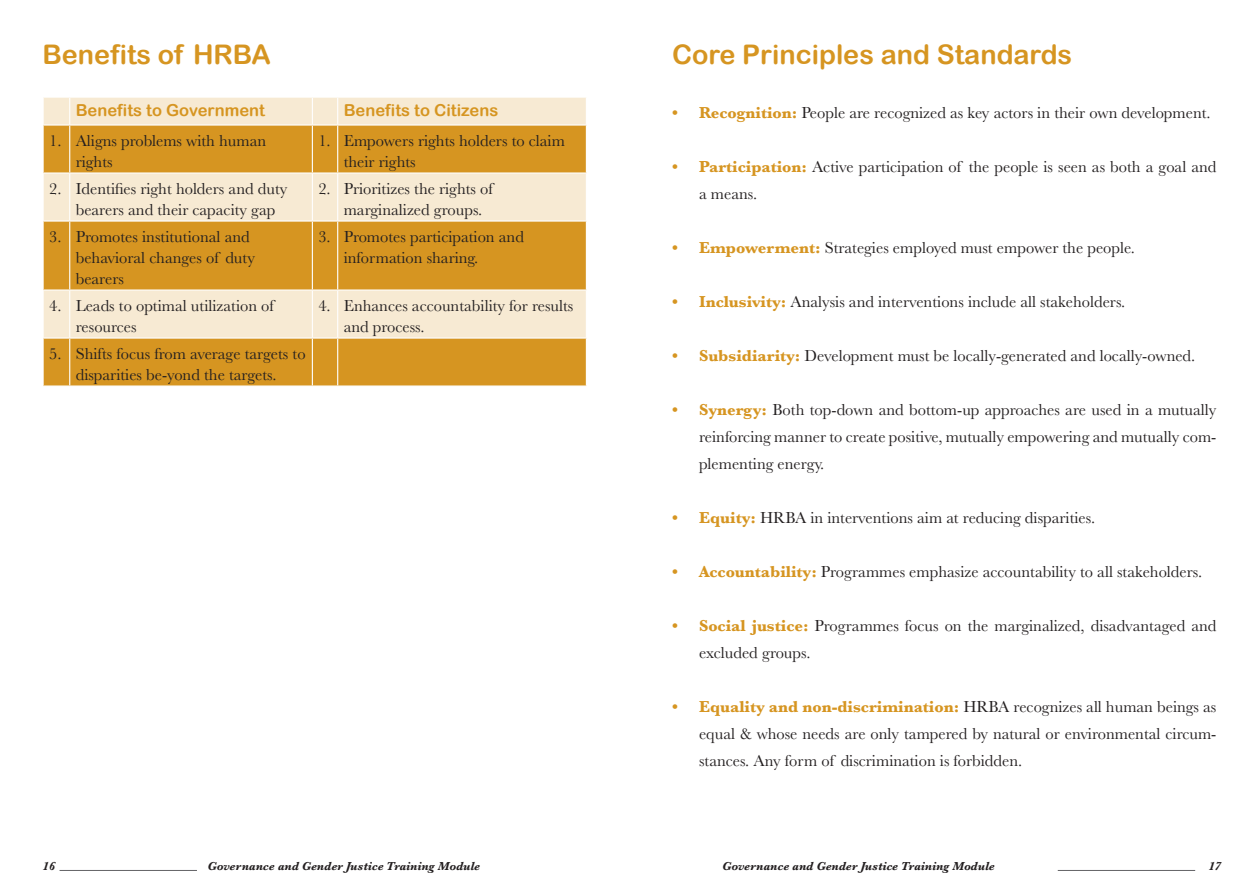
<style>
.page{position:relative;width:1259px;height:893px;background:#fff}
.page>*{position:absolute;margin:0;border:0;box-sizing:border-box;transform-origin:0 0}
.t1{font:27px "Arial Rounded MT Bold";color:#d69521}
.t2{font:16.5px/21px "Baskerville";color:#231f20}
.t3{font:16.5px "Arial Rounded MT Bold";color:#d69521}
.t4{font:italic 700 12px "Baskerville";color:#231f20}
.s1{font-weight:700;color:#d69521}
</style>
<div class="page">
<hr style="left:1057px;top:870px;width:138px;height:1px;background:#636366">
<hr style="left:60px;top:870px;width:137px;height:1px;background:#636366">
<div style="left:70px;top:98px;width:516px;height:26px;background:#f7ead3"></div>
<svg style="left:44px;top:126px;width:542px;height:259px;background:#e2b462"></svg>
<svg style="left:43px;top:97px;width:27px;height:27px"></svg>
<svg style="left:312px;top:97px;width:26px;height:27px"></svg>
<hr style="left:69px;top:126px;width:1px;height:46px;background:#fff">
<hr style="left:312px;top:126px;width:1px;height:46px;background:#fff">
<hr style="left:337px;top:126px;width:1px;height:46px;background:#fff">
<hr style="left:43px;top:172px;width:27px;height:2px;background:#fff">
<hr style="left:70px;top:172px;width:242px;height:2px;background:#fff">
<hr style="left:69px;top:174px;width:1px;height:46px;background:#fff">
<hr style="left:312px;top:172px;width:26px;height:2px;background:#fff">
<hr style="left:312px;top:174px;width:1px;height:46px;background:#fff">
<hr style="left:338px;top:172px;width:249px;height:2px;background:#fff">
<hr style="left:337px;top:174px;width:1px;height:46px;background:#fff">
<hr style="left:43px;top:220px;width:27px;height:2px;background:#fff">
<hr style="left:70px;top:220px;width:242px;height:2px;background:#fff">
<hr style="left:69px;top:222px;width:1px;height:67px;background:#fff">
<hr style="left:312px;top:220px;width:26px;height:2px;background:#fff">
<hr style="left:312px;top:222px;width:1px;height:67px;background:#fff">
<hr style="left:338px;top:220px;width:249px;height:2px;background:#fff">
<hr style="left:337px;top:222px;width:1px;height:67px;background:#fff">
<hr style="left:43px;top:289px;width:27px;height:2px;background:#fff">
<hr style="left:70px;top:289px;width:242px;height:2px;background:#fff">
<hr style="left:69px;top:291px;width:1px;height:46px;background:#fff">
<hr style="left:312px;top:289px;width:26px;height:2px;background:#fff">
<hr style="left:312px;top:291px;width:1px;height:46px;background:#fff">
<hr style="left:338px;top:289px;width:249px;height:2px;background:#fff">
<hr style="left:337px;top:291px;width:1px;height:46px;background:#fff">
<hr style="left:43px;top:337px;width:27px;height:2px;background:#fff">
<hr style="left:70px;top:337px;width:242px;height:2px;background:#fff">
<hr style="left:69px;top:339px;width:1px;height:46px;background:#fff">
<hr style="left:312px;top:337px;width:26px;height:2px;background:#fff">
<hr style="left:312px;top:339px;width:1px;height:46px;background:#fff">
<hr style="left:338px;top:337px;width:249px;height:2px;background:#fff">
<hr style="left:337px;top:339px;width:1px;height:46px;background:#fff">
<h1 class="t1" style="left:43px;top:38px;width:230px">Benefits of HRBA</h1>
<p class="t3" style="left:76px;top:100px;width:191px">Benefits to Government</p>
<p class="t3" style="left:344px;top:100px;width:156px">Benefits to Citizens</p>
<p class="t2" style="left:76px;top:130px;width:192px;text-indent:-27px">1. Aligns problems with human rights</p>
<p class="t2" style="left:344px;top:130px;width:223px;text-indent:-25px">1. Empowers rights holders to claim their rights</p>
<p class="t2" style="left:76px;top:178px;width:213px;text-indent:-27px">2. Identifies right holders and duty bearers and their capacity gap</p>
<p class="t2" style="left:344px;top:178px;width:151px;text-indent:-25px">2. Prioritizes the rights of marginalized groups.</p>
<p class="t2" style="left:76px;top:226px;width:181px;text-indent:-27px">3. Promotes institutional and behavioral changes of duty bearers</p>
<p class="t2" style="left:344px;top:226px;width:182px;text-indent:-25px">3. Promotes participation and information sharing.</p>
<p class="t2" style="left:76px;top:295px;width:200px;text-indent:-27px">4. Leads to optimal utilization of resources</p>
<p class="t2" style="left:344px;top:295px;width:231px;text-indent:-25px">4. Enhances accountability for results and process.</p>
<p class="t2" style="left:49px;top:343px;width:258px;text-align:center">5. Shifts focus from average targets to disparities be-yond the targets.</p>
<h1 class="t1" style="left:672px;top:38px;width:402px">Core Principles and Standards</h1>
<p class="t2" style="left:672px;top:102px;width:540px"><span class="s1">• Recognition:</span> People are recognized as key actors in their own development.</p>
<p class="t2" style="left:699px;top:153px;width:519px;line-height:27px;text-indent:-27px"><span class="s1">• Participation:</span> Active participation of the people is seen as both a goal and a means.</p>
<p class="t2" style="left:672px;top:237px;width:464px"><span class="s1">• Empowerment:</span> Strategies employed must empower the people.</p>
<p class="t2" style="left:672px;top:291px;width:455px"><span class="s1">• Inclusivity:</span> Analysis and interventions include all stakeholders.</p>
<p class="t2" style="left:672px;top:345px;width:525px"><span class="s1">• Subsidiarity:</span> Development must be locally-generated and locally-owned.</p>
<p class="t2" style="left:699px;top:396px;width:519px;line-height:27px;text-align:justify;text-indent:-27px"><span class="s1">• Synergy:</span> Both top-down and bottom-up approaches are used in a mutually reinforcing manner to create positive, mutually empowering and mutually com&shy;plementing energy.</p>
<p class="t2" style="left:672px;top:507px;width:425px"><span class="s1">• Equity:</span> HRBA in interventions aim at reducing disparities.</p>
<p class="t2" style="left:672px;top:561px;width:531px"><span class="s1">• Accountability:</span> Programmes emphasize accountability to all stakeholders.</p>
<p class="t2" style="left:699px;top:612px;width:519px;line-height:27px;text-indent:-27px"><span class="s1">• Social justice:</span> Programmes focus on the marginalized, disadvantaged and excluded groups.</p>
<p class="t2" style="left:699px;top:693px;width:519px;line-height:27px;text-align:justify;text-indent:-27px"><span class="s1">• Equality and non-discrimination:</span> HRBA recognizes all human beings as equal &amp; whose needs are only tampered by natural or environmental circum&shy;stances. Any form of discrimination is forbidden.</p>
<p class="t4" style="left:43px;top:858px;width:14px">16</p>
<p class="t4" style="left:208px;top:858px;width:274px">Governance and Gender Justice Training Module</p>
<p class="t4" style="left:722px;top:858px;width:274px">Governance and Gender Justice Training Module</p>
<p class="t4" style="left:1208px;top:858px;width:14px">17</p>
</div>
